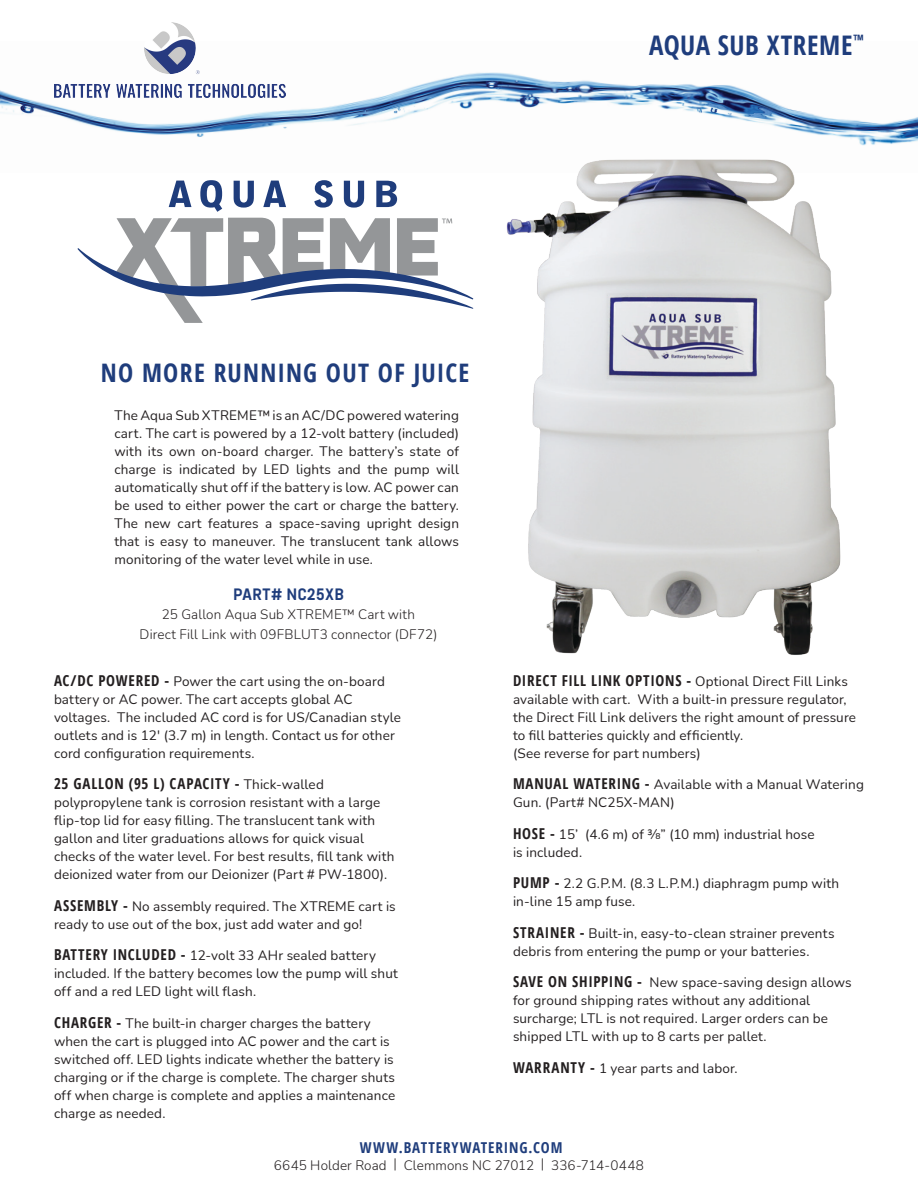
<style>
.page{position:relative;width:918px;height:1188px;background:#fff}
.page>*{position:absolute;margin:0;border:0;box-sizing:border-box;transform-origin:0 0}
.Product_Name_Header{font:700 condensed 27px "Open Sans";letter-spacing:.02em;color:#1f3d7c}
.t1{font:700 condensed 25.5px "Open Sans";letter-spacing:.05em;color:#1f3d7c}
.Part_Number{font:700 16.5px "Abel Pro";letter-spacing:.015em;color:#1f3d7c}
.t2{font:700 condensed 15px "Open Sans";letter-spacing:.045em;color:#231f20}
.t3{font:700 condensed 15px "Open Sans";letter-spacing:.06em;color:#1f3d7c}
.t4{font:13.5px/18px "Nunito";letter-spacing:.01em;color:#231f20}
.Description{font:300 13.5px/19.5px "Nunito";letter-spacing:.01em;color:#231f20;text-align:center}
.s1{font-family:"Open Sans";font-weight:700;font-stretch:condensed;font-size:15px}
.s2{font-family:"Nunito";font-weight:400;font-stretch:normal;font-size:13.5px}
</style>
<div class="page">
<img style="left:0;top:72px;width:918px;height:71px">
<img style="left:54px;top:22px;width:231px;height:76px">
<svg style="left:169px;top:181px;width:22px;height:26px"></svg>
<svg style="left:200px;top:180px;width:22px;height:32px"></svg>
<svg style="left:234px;top:181px;width:20px;height:27px"></svg>
<svg style="left:263px;top:181px;width:23px;height:26px"></svg>
<svg style="left:314px;top:180px;width:19px;height:28px"></svg>
<svg style="left:344px;top:181px;width:20px;height:27px"></svg>
<svg style="left:376px;top:181px;width:21px;height:26px"></svg>
<img style="left:497px;top:123px;width:411px;height:532px">
<svg style="left:78px;top:218px;width:395px;height:105px"></svg>
<p class="Product_Name_Header" style="left:649px;top:26px;width:216px">AQUA SUB XTREME<sup>™</sup></p>
<p class="t1" style="left:101px;top:355px;width:370px">NO MORE RUNNING OUT OF JUICE</p>
<p class="t4" style="left:114px;top:406px;width:346px;text-align:justify">The Aqua Sub XTREME™ is an AC/DC powered watering cart. The cart is powered by a 12-volt battery (included) with its own on-board charger. The battery’s state of charge is indicated by LED lights and the pump will automatically shut off if the battery is low. AC power can be used to either power the cart or charge the battery.<br>The new cart features a space-saving upright design that is easy to maneuver. The translucent tank allows monitoring of the water level while in use.</p>
<p class="Part_Number" style="left:233px;top:583px;width:112px">PART# NC25XB</p>
<p class="Description" style="left:140px;top:604px;width:299px">25 Gallon Aqua Sub XTREME™ Cart with<br>Direct Fill Link with 09FBLUT3 connector (DF72)</p>
<p class="t4" style="left:54px;top:671px;width:349px"><span class="s1">AC/DC POWERED -</span> Power the cart using the on-board battery or AC power. The cart accepts global AC voltages. The included AC cord is for US/Canadian style outlets and is 12' (3.7 m) in length. Contact us for other cord configuration requirements.</p>
<p class="t2" style="left:54px;top:773px;width:271px">25 GALLON (95 L) CAPACITY - <span class="s2">Thick-walled</span></p>
<p class="t4" style="left:54px;top:793px;width:342px">polypropylene tank is corrosion resistant with a large flip-top lid for easy filling. The translucent tank with gallon and liter graduations allows for quick visual checks of the water level. For best results, fill tank with deionized water from our Deionizer (Part # PW-1800).</p>
<p class="t4" style="left:54px;top:896px;width:343px"><span class="s1">ASSEMBLY -</span> No assembly required. The XTREME cart is ready to use out of the box, just add water and go!</p>
<p class="t4" style="left:54px;top:946px;width:345px"><span class="s1">BATTERY INCLUDED -</span> 12-volt 33 AHr sealed battery included. If the battery becomes low the pump will shut off and a red LED light will flash.</p>
<p class="t4" style="left:54px;top:1013px;width:343px"><span class="s1">CHARGER -</span> The built-in charger charges the battery when the cart is plugged into AC power and the cart is switched off. LED lights indicate whether the battery is charging or if the charge is complete. The charger shuts off when charge is complete and applies a maintenance charge as needed.</p>
<p class="t4" style="left:513px;top:671px;width:345px"><span class="s1">DIRECT FILL LINK OPTIONS -</span> Optional Direct Fill Links available with cart. With a built-in pressure regulator, the Direct Fill Link delivers the right amount of pressure to fill batteries quickly and efficiently.<br>(See reverse for part numbers)</p>
<p class="t4" style="left:513px;top:775px;width:352px"><span class="s1">MANUAL WATERING -</span> Available with a Manual Watering<br>Gun. (Part# NC25X-MAN)</p>
<p class="t4" style="left:513px;top:824px;width:303px"><span class="s1">HOSE -</span> 15’ (4.6 m) of 3/8” (10 mm) industrial hose is included.</p>
<p class="t4" style="left:513px;top:874px;width:328px"><span class="s1">PUMP -</span> 2.2 G.P.M. (8.3 L.P.M.) diaphragm pump with in-line 15 amp fuse.</p>
<p class="t4" style="left:513px;top:923px;width:323px"><span class="s1">STRAINER -</span> Built-in, easy-to-clean strainer prevents debris from entering the pump or your batteries.</p>
<p class="t4" style="left:513px;top:973px;width:340px"><span class="s1">SAVE ON SHIPPING -</span> New space-saving design allows for ground shipping rates without any additional surcharge; LTL is not required. Larger orders can be shipped LTL with up to 8 carts per pallet.</p>
<p class="t4" style="left:513px;top:1058px;width:226px"><span class="s1">WARRANTY -</span> 1 year parts and labor.</p>
<p class="t3" style="left:360px;top:1137px;width:204px">WWW.BATTERYWATERING.COM</p>
<p class="Description" style="left:274px;top:1155px;width:372px">6645 Holder Road | Clemmons NC 27012 | 336-714-0448</p>
</div>
